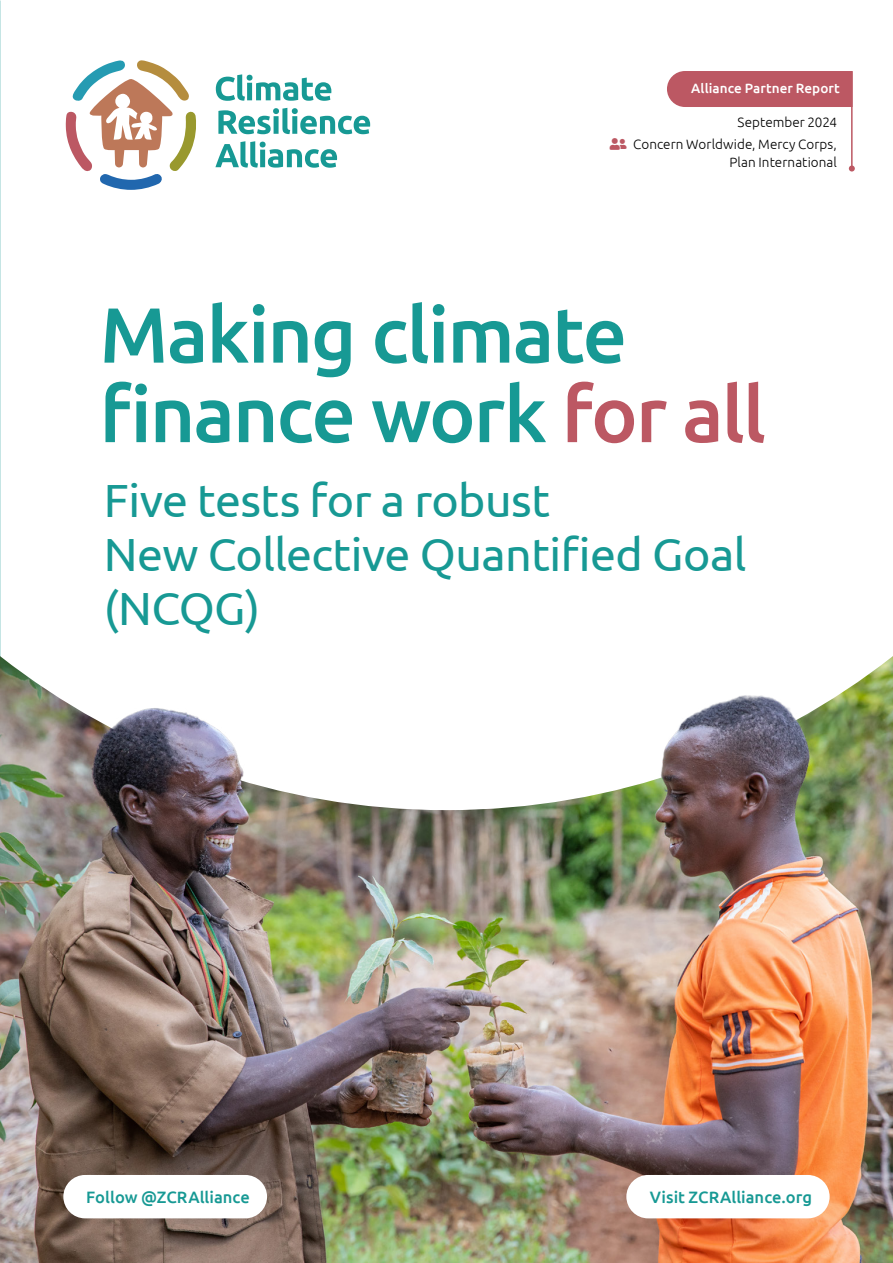
<style>
.page{position:relative;width:893px;height:1263px;background:#fff}
.page>*{position:absolute;margin:0;border:0;box-sizing:border-box;transform-origin:0 0}
.ZCRA-H0-CoverTitle{font:500 78px/79.5px "Ubuntu";letter-spacing:-.025em;color:#179994}
.ZCRA-FrontCover-Subhead{font:46.5px/54px "Ubuntu";letter-spacing:-.015em;color:#179994}
.ZCRA-FrontCoverLinks{font:500 16.5px "Ubuntu";color:#179994}
.ZCRA-FrontCover-Product-Badge{font:300 13.5px/18px "Ubuntu";letter-spacing:.005em;color:#000;text-align:right}
.ZCRA-FrontCover-ProductIdentifier{font:500 13.5px "Ubuntu";letter-spacing:.005em;color:#fff}
.s1{color:#bc5863}
</style>
<div class="page">
<img style="left:0;top:0;width:1px;height:421px">
<img style="left:0;top:421px;width:1px;height:235px">
<svg style="left:216px;top:74px;width:115px;height:27px"></svg>
<svg style="left:218px;top:108px;width:152px;height:26px"></svg>
<svg style="left:215px;top:141px;width:122px;height:27px"></svg>
<svg style="left:66px;top:60px;width:130px;height:130px"></svg>
<div style="left:667px;top:71px;width:186px;height:36px;background:#bc5863"></div>
<hr style="left:851px;top:72px;width:2px;height:97px;background:#bc5863">
<svg style="left:849px;top:166px;width:6px;height:6px"></svg>
<img style="left:0;top:656px;width:893px;height:607px">
<div style="left:626px;top:1175px;width:204px;height:43px;background:#fff;border-radius:22px"></div>
<div style="left:63px;top:1175px;width:204px;height:43px;background:#fff;border-radius:22px"></div>
<p class="ZCRA-FrontCover-ProductIdentifier" style="left:691px;top:79px;width:150px">Alliance Partner Report</p>
<p class="ZCRA-FrontCover-Product-Badge" style="left:737px;top:113px;width:101px">September 2024</p>
<p class="ZCRA-FrontCover-Product-Badge" style="left:633px;top:135px;width:205px">Concern Worldwide, Mercy Corps,<br>Plan International</p>
<p class="ZCRA-H0-CoverTitle" style="left:99px;top:292px;width:668px">Making climate finance work <span class="s1">for all</span></p>
<p class="ZCRA-FrontCover-Subhead" style="left:104px;top:472px;width:644px">Five tests for a robust<br>New Collective Quantified Goal (NCQG)</p>
<p class="ZCRA-FrontCoverLinks" style="left:86px;top:1187px;width:165px">Follow @ZCRAlliance</p>
<p class="ZCRA-FrontCoverLinks" style="left:650px;top:1187px;width:164px">Visit ZCRAlliance.org</p>
</div>
